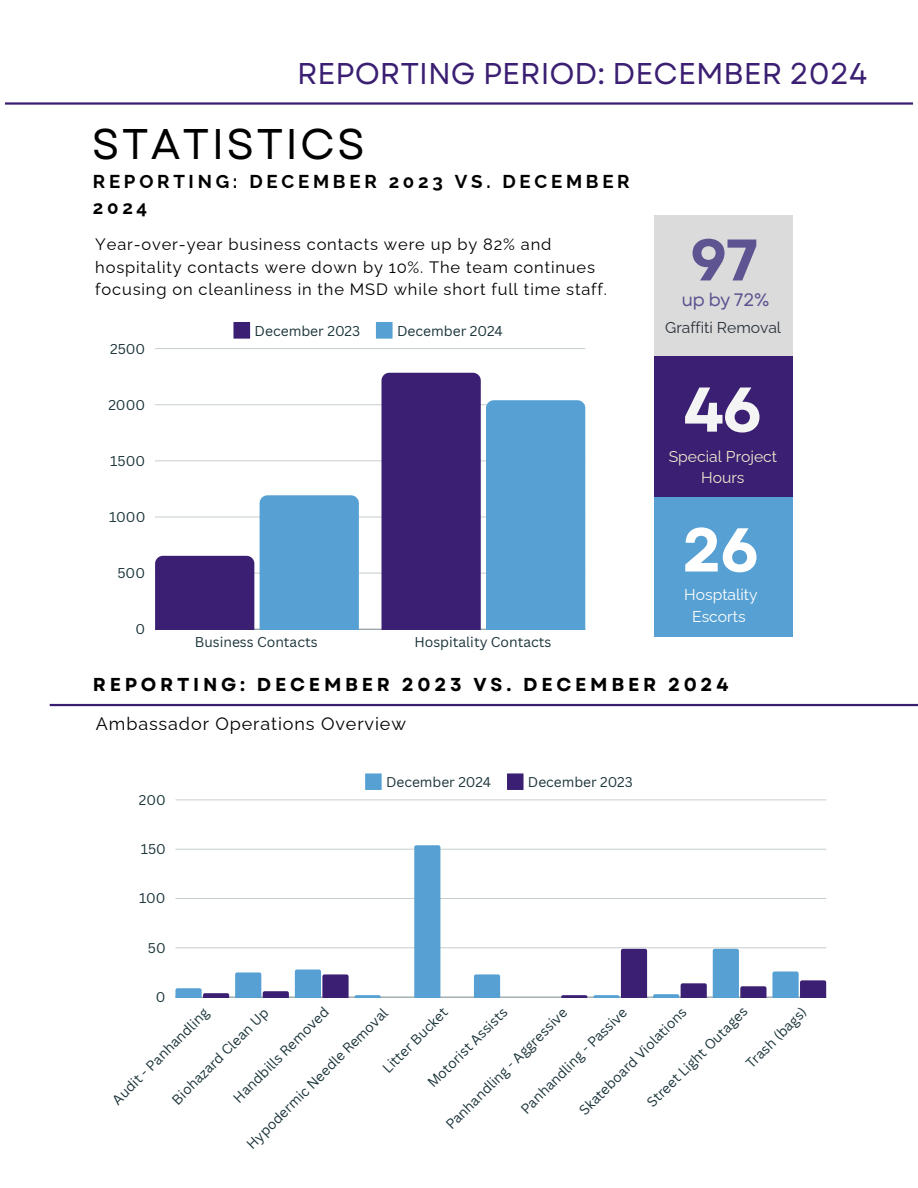
<style>
.page{position:relative;width:918px;height:1188px;background:#fff}
.page>*{position:absolute;margin:0;border:0;box-sizing:border-box;transform-origin:0 0}
.t1{font:700 63px "Garet";color:#f4f4f4}
.t2{font:700 61.8px "Garet";color:#fff}
.t3{font:700 58.5px "Garet";color:#5d5491}
.t4{font:42.9px "Garet";letter-spacing:.05em;color:#000}
.t5{font:30px "Garet";color:#3a1f72}
.t6{font:700 18.6px/25.8px "Raleway";letter-spacing:.2em;color:#000}
.t7{font:700 18.6px "Garet";letter-spacing:.2em;color:#000}
.t8{font:18px "Raleway";letter-spacing:.05em;color:#000}
.t9{font:18px "Garet";color:#5d5491}
.t10{font:16.5px/22.5px "Raleway";letter-spacing:.05em;color:#000}
.t11{font:15.75px/21.3px "Raleway";color:#efe9ce;text-align:center}
.t12{font:15.75px/21.3px "Raleway";color:#fff;text-align:center}
.t13{font:15.75px "Raleway";color:#293039}
.t14{font:13.8px "Canva Sans";color:#1c353b}
</style>
<div class="page">
<svg style="left:233px;top:322px;width:17px;height:17px"></svg>
<svg style="left:376px;top:322px;width:17px;height:17px"></svg>
<hr style="left:155px;top:629px;width:430px;height:1px;background:#1c353b;opacity:.6">
<hr style="left:155px;top:573px;width:430px;height:1px;background:#1c353b;opacity:.25">
<hr style="left:155px;top:517px;width:430px;height:1px;background:#e4e7e7">
<hr style="left:155px;top:461px;width:430px;height:1px;background:#ebedee">
<hr style="left:155px;top:404px;width:430px;height:1px;background:#d3d8d9">
<hr style="left:155px;top:349px;width:430px;height:1px;background:#f8f9f9">
<div style="left:155px;top:556px;width:99px;height:73px;background:#3a1f72"></div>
<div style="left:260px;top:495px;width:99px;height:134px;background:#56a0d3"></div>
<svg style="left:382px;top:373px;width:203px;height:256px;background:#5568a7"></svg>
<hr style="left:5px;top:102px;width:908px;height:3px;background:#3a1f72">
<div style="left:654px;top:216px;width:138px;height:140px;background:#dbdbdb"></div>
<div style="left:654px;top:496px;width:138px;height:141px;background:#56a0d3"></div>
<div style="left:654px;top:356px;width:138px;height:140px;background:#3a1f72"></div>
<hr style="left:50px;top:704px;width:868px;height:2px;background:#3a1f72">
<svg style="left:365px;top:773px;width:17px;height:17px"></svg>
<svg style="left:507px;top:773px;width:17px;height:17px"></svg>
<hr style="left:175px;top:997px;width:651px;height:1px;background:#1c353b;opacity:.6">
<hr style="left:175px;top:948px;width:651px;height:1px;background:#1c353b;opacity:.25">
<hr style="left:175px;top:898px;width:651px;height:1px;background:#c6cdce">
<hr style="left:175px;top:849px;width:651px;height:1px;background:#d7dcdd">
<hr style="left:175px;top:800px;width:651px;height:1px;background:#e9ebec">
<svg style="left:175px;top:988px;width:54px;height:9px"></svg>
<svg style="left:235px;top:972px;width:54px;height:25px"></svg>
<svg style="left:295px;top:970px;width:54px;height:27px"></svg>
<svg style="left:355px;top:995px;width:26px;height:2px"></svg>
<div style="left:414px;top:845px;width:26px;height:152px;background:#56a0d3"></div>
<svg style="left:474px;top:974px;width:26px;height:23px"></svg>
<svg style="left:561px;top:995px;width:26px;height:2px"></svg>
<svg style="left:593px;top:949px;width:54px;height:48px"></svg>
<svg style="left:653px;top:983px;width:54px;height:14px"></svg>
<svg style="left:713px;top:949px;width:53px;height:48px"></svg>
<svg style="left:772px;top:971px;width:54px;height:26px"></svg>
<p class="t5" style="left:297px;top:51px;width:572px">REPORTING PERIOD: DECEMBER 2024</p>
<h2 class="t4" style="left:92px;top:113px;width:275px">STATISTICS</h2>
<h1 class="t6" style="left:93px;top:168px;width:538px">REPORTING: DECEMBER 2023 VS. DECEMBER<br>2024</h1>
<p class="t10" style="left:95px;top:233px;width:513px">Year-over-year business contacts were up by 82% and hospitality contacts were down by 10%. The team continues focusing on cleanliness in the MSD while short full time staff.</p>
<p class="t14" style="left:110px;top:339px;width:37px">2500</p>
<p class="t14" style="left:108px;top:395px;width:38px">2000</p>
<p class="t14" style="left:110px;top:451px;width:37px">1500</p>
<p class="t14" style="left:109px;top:507px;width:38px">1000</p>
<p class="t14" style="left:117px;top:563px;width:29px">500</p>
<p class="t14" style="left:135px;top:619px;width:11px">0</p>
<p class="t14" style="left:255px;top:321px;width:107px">December 2023</p>
<p class="t14" style="left:397px;top:321px;width:107px">December 2024</p>
<p class="t14" style="left:195px;top:632px;width:124px">Business Contacts</p>
<p class="t14" style="left:414px;top:632px;width:139px">Hospitality Contacts</p>
<p class="t3" style="left:690px;top:218px;width:70px">97</p>
<p class="t9" style="left:681px;top:287px;width:90px">up by 72%</p>
<p class="t13" style="left:665px;top:319px;width:118px">Graffiti Removal</p>
<p class="t1" style="left:683px;top:364px;width:81px">46</p>
<h4 class="t11" style="left:669px;top:446px;width:110px">Special Project<br>Hours</h4>
<p class="t2" style="left:682px;top:505px;width:79px">26</p>
<p class="t12" style="left:684px;top:584px;width:75px">Hosptality<br>Escorts</p>
<p class="t7" style="left:93px;top:671px;width:637px">REPORTING: DECEMBER 2023 VS. DECEMBER 2024</p>
<h3 class="t8" style="left:96px;top:714px;width:312px">Ambassador Operations Overview</h3>
<p class="t14" style="left:139px;top:790px;width:28px">200</p>
<p class="t14" style="left:141px;top:839px;width:27px">150</p>
<p class="t14" style="left:139px;top:889px;width:28px">100</p>
<p class="t14" style="left:148px;top:938px;width:19px">50</p>
<p class="t14" style="left:156px;top:987px;width:11px">0</p>
<p class="t14" style="left:386px;top:772px;width:106px">December 2024</p>
<p class="t14" style="left:528px;top:772px;width:106px">December 2023</p>
<p class="t14" style="left:229px;top:1093px;width:130px;rotate:-45deg">Handbills Removed</p>
<p class="t14" style="left:741px;top:1059px;width:81px;rotate:-45deg">Trash (bags)</p>
<p class="t14" style="left:242px;top:1140px;width:194px;rotate:-45deg">Hypodermic Needle Removal</p>
<p class="t14" style="left:378px;top:1063px;width:87px;rotate:-45deg">Litter Bucket</p>
<p class="t14" style="left:642px;top:1098px;width:137px;rotate:-45deg">Street Light Outages</p>
<p class="t14" style="left:108px;top:1095px;width:131px;rotate:-45deg">Audit - Panhandling</p>
<p class="t14" style="left:575px;top:1105px;width:146px;rotate:-45deg">Skateboard Violations</p>
<p class="t14" style="left:423px;top:1078px;width:108px;rotate:-45deg">Motorist Assists</p>
<p class="t14" style="left:516px;top:1105px;width:145px;rotate:-45deg">Panhandling - Passive</p>
<p class="t14" style="left:441px;top:1120px;width:166px;rotate:-45deg">Panhandling - Aggressive</p>
<p class="t14" style="left:168px;top:1095px;width:131px;rotate:-45deg">Biohazard Clean Up</p>
</div>
